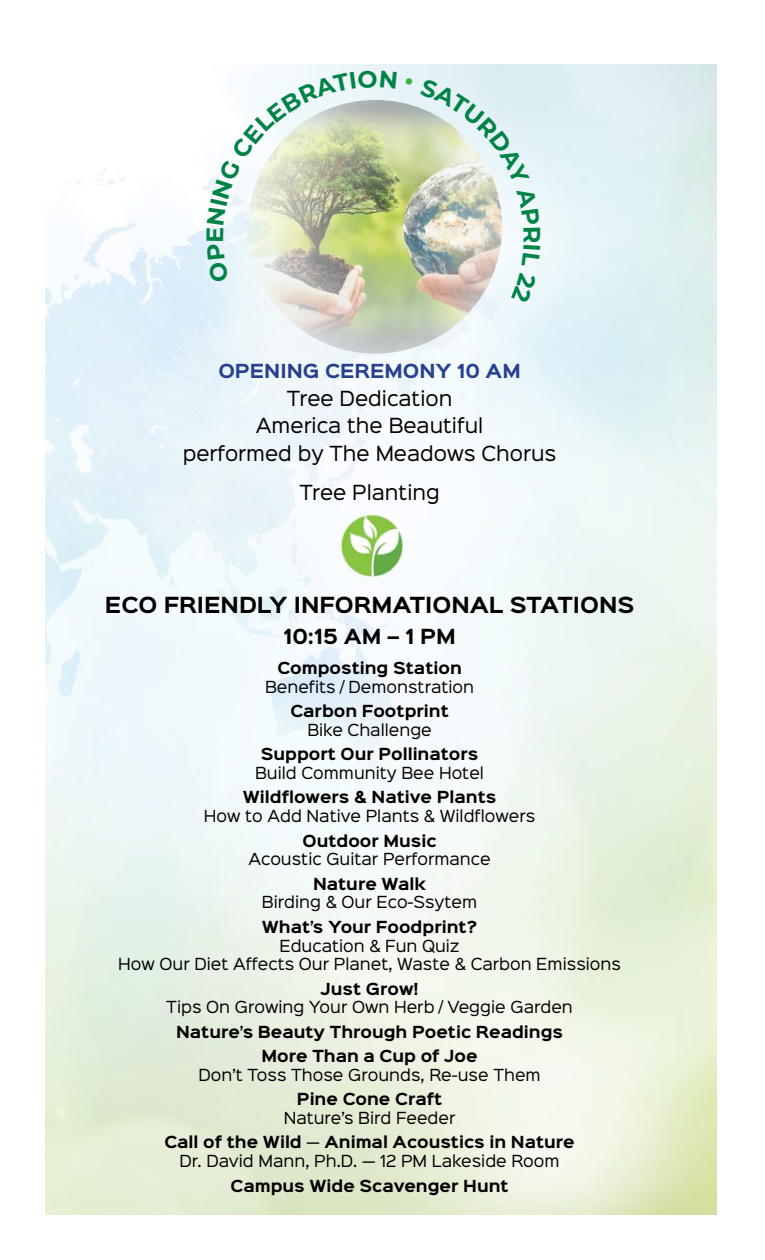
<style>
.page{position:relative;width:765px;height:1260px;background:#fff}
.page>*{position:absolute;margin:0;border:0;box-sizing:border-box;transform-origin:0 0}
.t1{font:700 20px "Sinkin Sans 700";color:#000}
.t2{font:18.75px/27.5px "Sinkin Sans 400";color:#000;text-align:center}
.t3{font:700 18.75px "Sinkin Sans 700";color:#000}
.t4{font:700 17.5px "Sinkin Sans 700";color:#25408f}
.t5{font:15px/18.8px "Sinkin Sans 400";color:#000;text-align:center}
.t6{font:700 15px/24.4px "Sinkin Sans 700";color:#000;text-align:center}
.s1{font-family:"Sinkin Sans 400";font-weight:400}
</style>
<div class="page">
<img style="left:340px;top:512px;width:65px;height:66px;border-radius:33px">
<img style="left:248px;top:100px;width:254px;height:254px">
<svg style="left:206px;top:70px;width:191px;height:213px"></svg>
<svg style="left:405px;top:78px;width:8px;height:8px"></svg>
<svg style="left:420px;top:79px;width:121px;height:225px;background:#dbe1db"></svg>
<p class="t4" style="left:218px;top:362px;width:304px">OPENING CEREMONY 10 AM</p>
<p class="t2" style="left:183px;top:383px;width:375px">Tree Dedication<br>America the Beautiful<br>performed by The Meadows Chorus</p>
<p class="t2" style="left:299px;top:477px;width:142px">Tree Planting</p>
<h1 class="t1" style="left:105px;top:594px;width:531px">ECO FRIENDLY INFORMATIONAL STATIONS</h1>
<p class="t3" style="left:283px;top:627px;width:174px">10:15 AM – 1 PM</p>
<p class="t6" style="left:277px;top:657px;width:186px">Composting Station</p>
<p class="t5" style="left:265px;top:676px;width:211px">Benefits / Demonstration</p>
<p class="t6" style="left:290px;top:700px;width:160px">Carbon Footprint</p>
<p class="t5" style="left:307px;top:719px;width:126px">Bike Challenge</p>
<p class="t6" style="left:261px;top:743px;width:219px">Support Our Pollinators</p>
<p class="t5" style="left:255px;top:762px;width:230px">Build Community Bee Hotel</p>
<p class="t6" style="left:243px;top:786px;width:255px">Wildflowers &amp; Native Plants</p>
<p class="t5" style="left:204px;top:805px;width:333px">How to Add Native Plants &amp; Wildflowers</p>
<p class="t6" style="left:303px;top:829px;width:136px">Outdoor Music</p>
<p class="t5" style="left:248px;top:849px;width:244px">Acoustic Guitar Performance</p>
<p class="t6" style="left:313px;top:872px;width:115px">Nature Walk</p>
<p class="t5" style="left:262px;top:892px;width:217px">Birding &amp; Our Eco-Ssytem</p>
<p class="t6" style="left:262px;top:915px;width:217px">What’s Your Foodprint?</p>
<p class="t5" style="left:118px;top:935px;width:504px">Education &amp; Fun Quiz<br>How Our Diet Affects Our Planet, Waste &amp; Carbon Emissions</p>
<p class="t6" style="left:320px;top:977px;width:100px">Just Grow!</p>
<p class="t5" style="left:166px;top:997px;width:408px">Tips On Growing Your Own Herb / Veggie Garden</p>
<p class="t6" style="left:176px;top:1020px;width:389px">Nature’s Beauty Through Poetic Readings<br>More Than a Cup of Joe</p>
<p class="t5" style="left:199px;top:1064px;width:344px">Don’t Toss Those Grounds, Re-use Them</p>
<p class="t6" style="left:297px;top:1088px;width:147px">Pine Cone Craft</p>
<p class="t5" style="left:284px;top:1107px;width:173px">Nature’s Bird Feeder</p>
<p class="t6" style="left:164px;top:1131px;width:412px">Call of the Wild <span class="s1">—</span> Animal Acoustics in Nature</p>
<p class="t5" style="left:180px;top:1150px;width:381px">Dr. David Mann, Ph.D. — 12 PM Lakeside Room</p>
<p class="t6" style="left:231px;top:1174px;width:280px">Campus Wide Scavenger Hunt</p>
</div>
